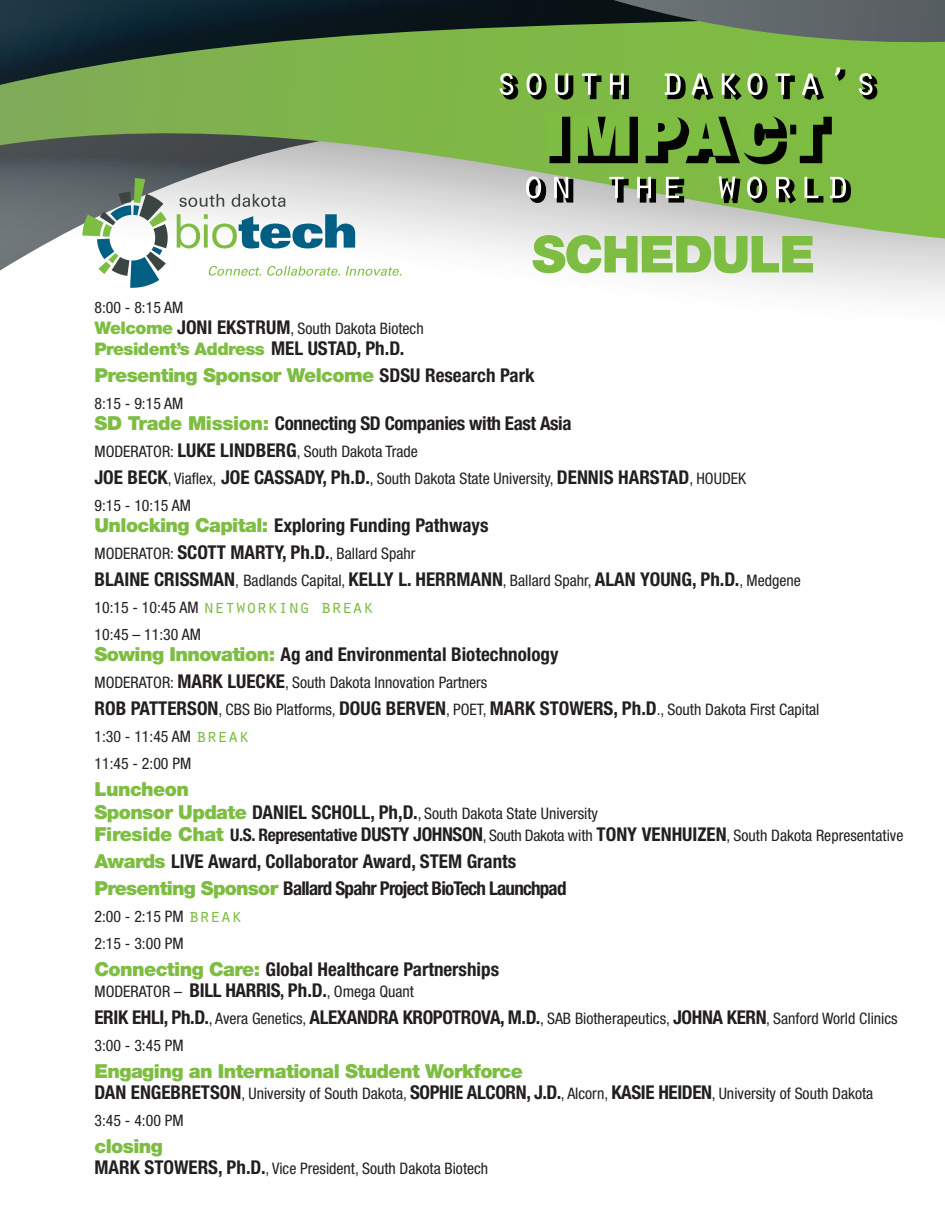
<style>
.page{position:relative;width:945px;height:1215px;background:#fff}
.page>*{position:absolute;margin:0;border:0;box-sizing:border-box;transform-origin:0 0}
.t1{font:900 51px "Helvetica Neue LT Std";letter-spacing:-.03em;color:#7dbd41}
.t2{font:900 19.35px "Helvetica Neue LT Std";letter-spacing:-.03em;color:#7dbd41}
.t3{font:19.35px "Orator Std";letter-spacing:-.05em;color:#7dbd41}
.t4{font:700 condensed 19.05px "Helvetica Neue LT Std";color:#231f20}
.t5{font:700 condensed 19.05px/27px "Helvetica Neue LT Std";letter-spacing:-.03em;color:#231f20}
.t6{font:700 condensed 19.05px "Helvetica Neue LT Std";letter-spacing:-.02em;color:#231f20}
.t7{font:900 17.4px "Helvetica Neue LT Std";letter-spacing:-.03em;color:#7dbd41}
.t8{font:condensed 15.9px/27px "Helvetica Neue LT Std";color:#231f20}
.s1{font-weight:900;font-stretch:normal;font-size:17.4px;color:#7dbd41}
.s2{font-weight:700;font-size:19.05px}
.s3{font-weight:700;font-stretch:condensed;font-size:19.05px;color:#231f20}
.s4{font-weight:900;font-stretch:normal;font-size:19.35px;color:#7dbd41}
.s5{font-weight:400;font-size:15.9px}
.s6{font-family:"Helvetica Neue LT Std";font-stretch:condensed;font-size:15.9px;color:#231f20}
.s7{font-family:"Orator Std";font-stretch:normal;font-size:19.35px;color:#7dbd41}
.s8{font-weight:700;font-size:17.4px}
</style>
<div class="page">
<svg style="left:0;top:0;width:945px;height:298px"></svg>
<svg style="left:0;top:8px;width:945px;height:231px;background:#789b5e"></svg>
<svg style="left:613px;top:0;width:332px;height:44px;background:#617659"></svg>
<svg style="left:526px;top:176px;width:22px;height:29px"></svg>
<div style="left:550px;top:117px;width:20px;height:46px;background:#040503"></div>
<div style="left:545px;top:113px;width:17px;height:43px;background:#7dbd41"></div>
<svg style="left:554px;top:111px;width:299px;height:165px;background:#9ab381"></svg>
<svg style="left:500px;top:73px;width:49px;height:29px"></svg>
<svg style="left:555px;top:73px;width:20px;height:29px"></svg>
<svg style="left:582px;top:73px;width:22px;height:28px"></svg>
<svg style="left:610px;top:73px;width:21px;height:28px"></svg>
<svg style="left:665px;top:73px;width:51px;height:30px;background:#719053"></svg>
<svg style="left:722px;top:71px;width:105px;height:32px;background:#71954d"></svg>
<svg style="left:835px;top:67px;width:12px;height:17px"></svg>
<svg style="left:859px;top:73px;width:21px;height:29px"></svg>
<svg style="left:82px;top:178px;width:86px;height:110px"></svg>
<svg style="left:179px;top:194px;width:106px;height:13px"></svg>
<svg style="left:177px;top:214px;width:178px;height:34px"></svg>
<svg style="left:209px;top:266px;width:193px;height:10px"></svg>
<h1 class="t1" style="left:532px;top:224px;width:285px">SCHEDULE</h1>
<p class="t8" style="left:95px;top:297px;width:331px;line-height:21px">8:00 - 8:15 AM<br><span class="s1">Welcome</span> <span class="s2">JONI EKSTRUM</span>, South Dakota Biotech</p>
<p class="t7" style="left:95px;top:339px;width:311px">President’s Address <span class="s3">MEL USTAD, Ph.D.</span></p>
<p class="t2" style="left:95px;top:364px;width:442px">Presenting Sponsor Welcome <span class="s3">SDSU Research Park</span></p>
<p class="t8" style="left:95px;top:390px;width:90px">8:15 - 9:15 AM</p>
<p class="t6" style="left:95px;top:412px;width:479px"><span class="s4">SD Trade Mission:</span> Connecting SD Companies with East Asia</p>
<p class="t8" style="left:95px;top:438px;width:653px">MODERATOR: <span class="s2">LUKE LINDBERG</span>, South Dakota Trade<br><span class="s2">JOE BECK</span>, Viaflex, <span class="s2">JOE CASSADY, Ph.D.</span>, South Dakota State University, <span class="s2">DENNIS HARSTAD</span>, HOUDEK<br>9:15 - 10:15 AM</p>
<p class="t4" style="left:95px;top:514px;width:395px"><span class="s4">Unlocking Capital:</span> Exploring Funding Pathways</p>
<p class="t8" style="left:95px;top:540px;width:323px">MODERATOR: <span class="s2">SCOTT MARTY, Ph.D.</span>, Ballard Spahr</p>
<p class="t4" style="left:95px;top:568px;width:708px">BLAINE CRISSMAN<span class="s5">, Badlands Capital,</span> KELLY L. HERRMANN<span class="s5">, Ballard Spahr,</span> ALAN YOUNG, Ph.D.<span class="s5">, Medgene</span></p>
<p class="t3" style="left:95px;top:593px;width:281px"><span class="s6">10:15 - 10:45 AM</span> networking break</p>
<p class="t8" style="left:95px;top:621px;width:108px">10:45 – 11:30 AM</p>
<p class="t4" style="left:95px;top:643px;width:466px"><span class="s4">Sowing Innovation:</span> Ag and Environmental Biotechnology</p>
<p class="t8" style="left:95px;top:669px;width:727px">MODERATOR: <span class="s2">MARK LUECKE</span>, South Dakota Innovation Partners<br><span class="s2">ROB PATTERSON</span>, CBS Bio Platforms, <span class="s2">DOUG BERVEN</span>, POET, <span class="s2">MARK STOWERS, Ph.D</span>., South Dakota First Capital 1:30 - 11:45 AM <span class="s7">break<br></span>11:45 - 2:00 PM</p>
<p class="t2" style="left:95px;top:778px;width:96px">Luncheon</p>
<p class="t8" style="left:95px;top:802px;width:810px;line-height:22.5px"><span class="s4">Sponsor Update</span> <span class="s2">DANIEL SCHOLL, Ph,D.</span>, South Dakota State University<br><span class="s4">Fireside Chat</span> <span class="s8">U.S. Representative</span> <span class="s2">DUSTY JOHNSON</span>, South Dakota with <span class="s2">TONY VENHUIZEN</span>, South Dakota Representative</p>
<p class="t5" style="left:95px;top:848px;width:474px"><span class="s4">Awards</span> LIVE Award, Collaborator Award, STEM Grants<br><span class="s4">Presenting Sponsor</span> Ballard Spahr Project BioTech Launchpad</p>
<p class="t8" style="left:95px;top:903px;width:149px">2:00 - 2:15 PM <span class="s7">break<br></span>2:15 - 3:00 PM</p>
<p class="t4" style="left:95px;top:958px;width:406px"><span class="s4">Connecting Care:</span> Global Healthcare Partnerships</p>
<p class="t8" style="left:95px;top:978px;width:805px">MODERATOR – <span class="s2">BILL HARRIS</span><span class="s8">,</span> <span class="s2">Ph.D.</span>, Omega Quant<br><span class="s2">ERIK EHLI, Ph.D.</span>, Avera Genetics, <span class="s2">ALEXANDRA KROPOTROVA, M.D.</span>, SAB Biotherapeutics, <span class="s2">JOHNA KERN</span>, Sanford World Clinics<br>3:00 - 3:45 PM</p>
<p class="t2" style="left:95px;top:1060px;width:430px">Engaging an International Student Workforce</p>
<p class="t8" style="left:95px;top:1080px;width:780px"><span class="s2">DAN ENGEBRETSON</span>, University of South Dakota, <span class="s2">SOPHIE ALCORN, J.D.</span>, Alcorn, <span class="s2">KASIE HEIDEN</span>, University of South Dakota<br>3:45 - 4:00 PM</p>
<p class="t2" style="left:95px;top:1135px;width:70px">closing</p>
<p class="t8" style="left:95px;top:1155px;width:395px"><span class="s2">MARK STOWERS, Ph.D.</span>, Vice President, South Dakota Biotech</p>
</div>
